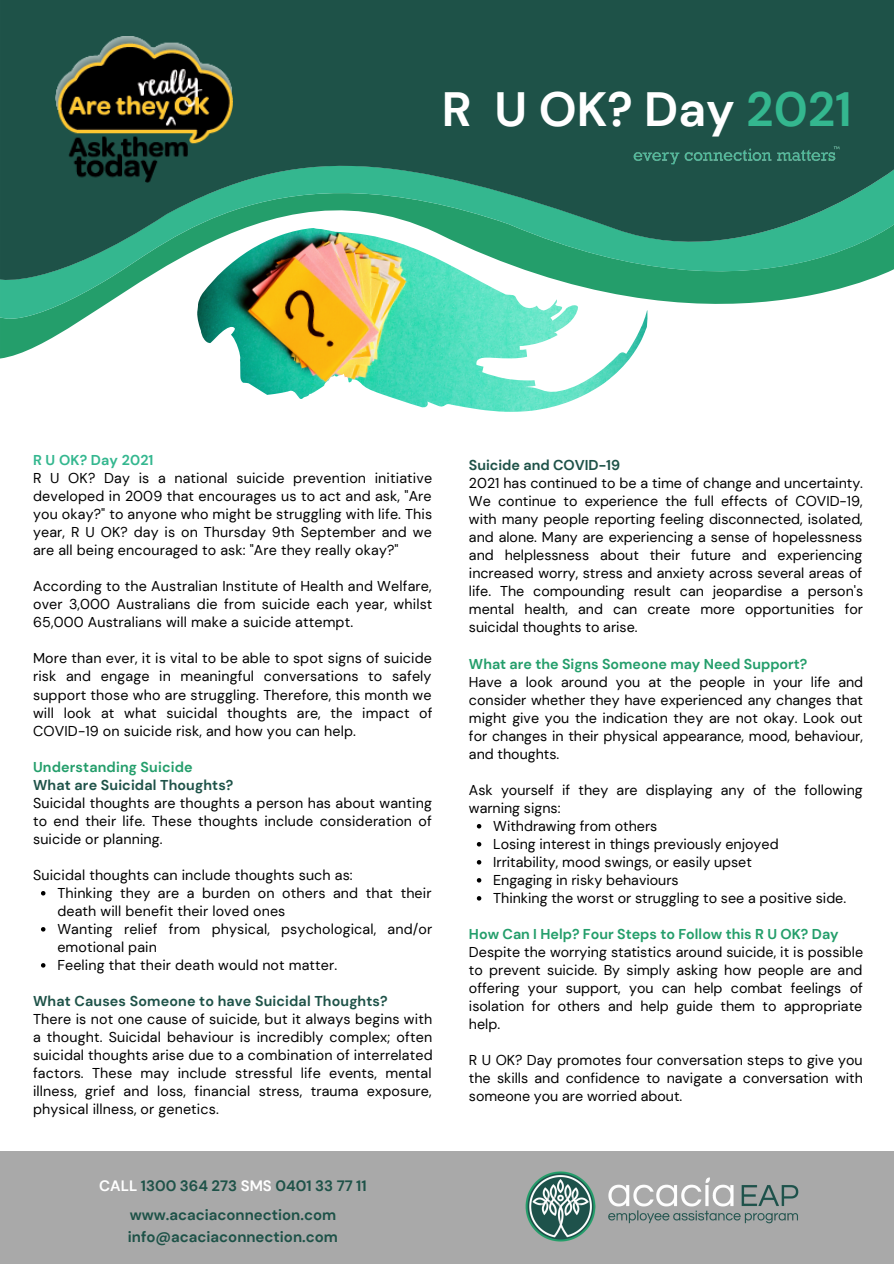
<style>
.page{position:relative;width:894px;height:1264px;background:#fff}
.page>*{position:absolute;margin:0;border:0;box-sizing:border-box;transform-origin:0 0}
.t1{font:700 48px "DM Sans";color:#fff}
.t2{font:700 15px "DM Sans";color:#1e5248}
.t3{font:14.25px/18px "DM Sans";letter-spacing:.01em;color:#000;text-align:justify}
.t4{font:700 14.25px "DM Sans";color:#249e6b}
.t5{font:700 14.25px "DM Sans";letter-spacing:.01em;color:#1e5248}
.t6{font:700 14.25px "DM Sans";letter-spacing:.01em;color:#34b78f}
.s1{color:#34b78f}
.s2{color:#fff}
</style>
<div class="page">
<svg style="left:0;top:333px;width:60px;height:26px;fill:#249e6b"></svg>
<svg style="left:0;top:290px;width:834px;height:43px"></svg>
<svg style="left:0;top:0;width:893px;height:290px;background:#266958"></svg>
<div style="left:0;top:1151px;width:893px;height:112px;background:#a9a9a9"></div>
<img style="left:525px;top:1171px;width:274px;height:71px">
<svg style="left:41px;top:891px;width:4px;height:4px"></svg>
<svg style="left:41px;top:927px;width:4px;height:4px"></svg>
<svg style="left:41px;top:963px;width:4px;height:4px"></svg>
<svg style="left:476px;top:824px;width:5px;height:4px"></svg>
<svg style="left:476px;top:842px;width:5px;height:4px"></svg>
<svg style="left:476px;top:860px;width:5px;height:4px"></svg>
<svg style="left:476px;top:878px;width:5px;height:4px"></svg>
<svg style="left:476px;top:896px;width:5px;height:4px"></svg>
<div style="left:605px;top:110px;width:258px;height:93px;background:#1e5248"></div>
<img style="left:196px;top:228px;width:451px;height:184px">
<img style="left:56px;top:37px;width:176px;height:145px">
<p class="t1" style="left:441px;top:78px;width:411px">R U OK? Day <span class="s1">2021</span></p>
<p class="t6" style="left:33px;top:451px;width:122px">R U OK? Day 2021</p>
<p class="t3" style="left:33px;top:469px;width:400px">R U OK? Day is a national suicide prevention initiative developed in 2009 that encourages us to act and ask, "Are you okay?" to anyone who might be struggling with life. This year, R U OK? day is on Thursday 9th September and we are all being encouraged to ask: "Are they really okay?"</p>
<p class="t3" style="left:33px;top:577px;width:401px">According to the Australian Institute of Health and Welfare, over 3,000 Australians die from suicide each year, whilst 65,000 Australians will make a suicide attempt.</p>
<p class="t3" style="left:33px;top:649px;width:401px">More than ever, it is vital to be able to spot signs of suicide risk and engage in meaningful conversations to safely support those who are struggling. Therefore, this month we will look at what suicidal thoughts are, the impact of COVID-19 on suicide risk, and how you can help.</p>
<p class="t4" style="left:33px;top:757px;width:161px">Understanding Suicide</p>
<p class="t5" style="left:33px;top:775px;width:202px">What are Suicidal Thoughts?</p>
<p class="t3" style="left:33px;top:793px;width:400px">Suicidal thoughts are thoughts a person has about wanting to end their life. These thoughts include consideration of suicide or planning.</p>
<p class="t3" style="left:33px;top:865px;width:321px">Suicidal thoughts can include thoughts such as:</p>
<p class="t3" style="left:57px;top:883px;width:375px">Thinking they are a burden on others and that their death will benefit their loved ones</p>
<p class="t3" style="left:57px;top:920px;width:376px">Wanting relief from physical, psychological, and/or emotional pain</p>
<p class="t3" style="left:57px;top:956px;width:281px">Feeling that their death would not matter.</p>
<p class="t5" style="left:33px;top:991px;width:356px">What Causes Someone to have Suicidal Thoughts?</p>
<p class="t3" style="left:33px;top:1010px;width:401px">There is not one cause of suicide, but it always begins with a thought. Suicidal behaviour is incredibly complex; often suicidal thoughts arise due to a combination of interrelated factors. These may include stressful life events, mental illness, grief and loss, financial stress, trauma exposure, physical illness, or genetics.</p>
<p class="t2" style="left:99px;top:1175px;width:269px"><span class="s2">CALL</span> 1300 364 273 <span class="s2">SMS</span> 0401 33 77 11</p>
<p class="t2" style="left:130px;top:1204px;width:208px">www.acaciaconnection.com</p>
<p class="t2" style="left:128px;top:1227px;width:211px">info@acaciaconnection.com</p>
<p class="t5" style="left:469px;top:456px;width:153px">Suicide and COVID-19</p>
<p class="t3" style="left:469px;top:474px;width:395px">2021 has continued to be a time of change and uncertainty.<br>We continue to experience the full effects of COVID-19, with many people reporting feeling disconnected, isolated, and alone. Many are experiencing a sense of hopelessness and helplessness about their future and experiencing increased worry, stress and anxiety across several areas of life. The compounding result can jeopardise a person's mental health, and can create more opportunities for suicidal thoughts to arise.</p>
<p class="t4" style="left:469px;top:654px;width:340px">What are the Signs Someone may Need Support?</p>
<p class="t3" style="left:469px;top:672px;width:395px">Have a look around you at the people in your life and consider whether they have experienced any changes that might give you the indication they are not okay. Look out for changes in their physical appearance, mood, behaviour, and thoughts.</p>
<p class="t3" style="left:469px;top:780px;width:395px">Ask yourself if they are displaying any of the following warning signs:</p>
<p class="t3" style="left:493px;top:816px;width:166px">Withdrawing from others</p>
<p class="t3" style="left:493px;top:834px;width:287px">Losing interest in things previously enjoyed</p>
<p class="t3" style="left:493px;top:853px;width:260px">Irritability, mood swings, or easily upset</p>
<p class="t3" style="left:493px;top:871px;width:187px">Engaging in risky behaviours</p>
<p class="t3" style="left:493px;top:889px;width:354px">Thinking the worst or struggling to see a positive side.</p>
<p class="t4" style="left:469px;top:924px;width:371px">How Can I Help? Four Steps to Follow this R U OK? Day</p>
<p class="t3" style="left:469px;top:943px;width:395px">Despite the worrying statistics around suicide, it is possible to prevent suicide. By simply asking how people are and offering your support, you can help combat feelings of isolation for others and help guide them to appropriate help.</p>
<p class="t3" style="left:469px;top:1051px;width:395px">R U OK? Day promotes four conversation steps to give you the skills and confidence to navigate a conversation with someone you are worried about.</p>
</div>
